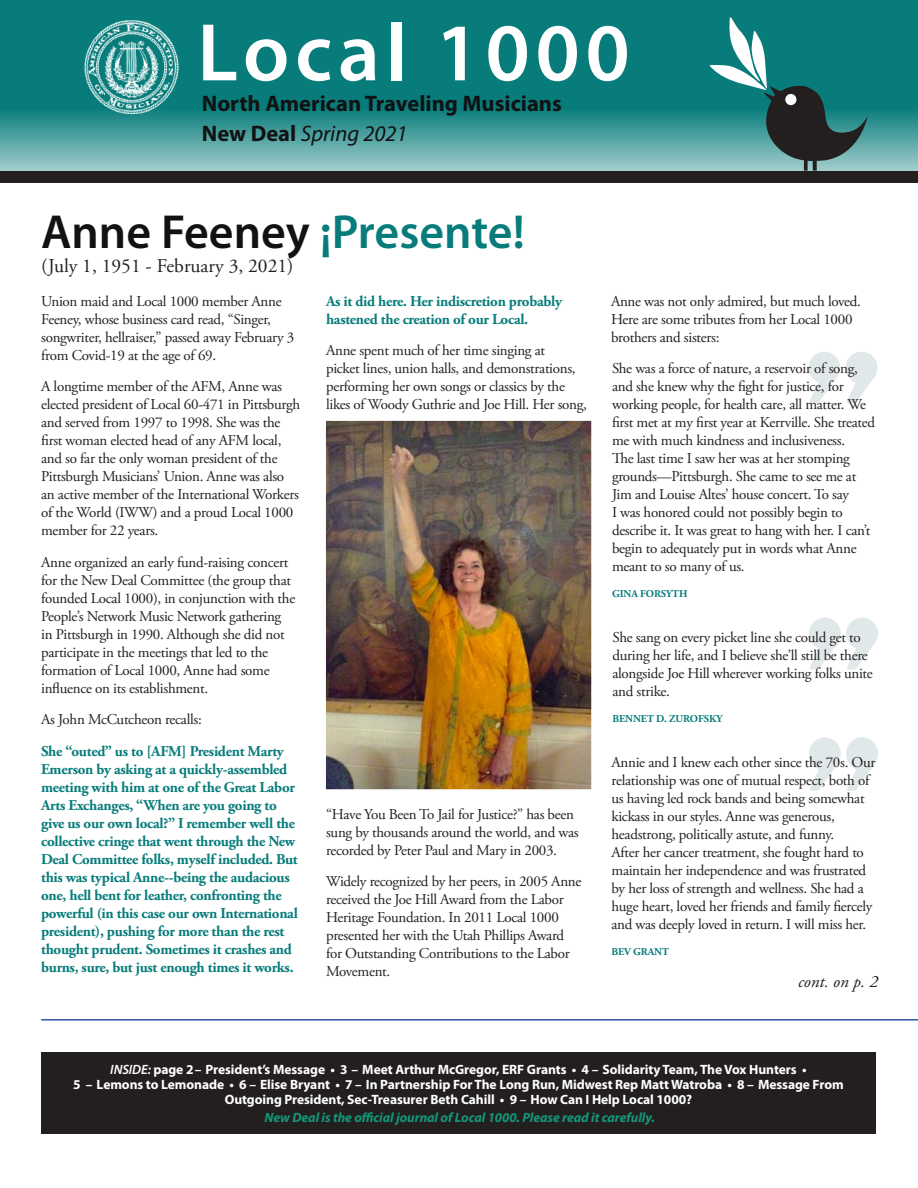
<style>
.page{position:relative;width:918px;height:1188px;background:#fff}
.page>*{position:absolute;margin:0;border:0;box-sizing:border-box;transform-origin:0 0}
.t1{font:600 82.5px "Myriad Pro";letter-spacing:.07em;color:#fff}
.t2{font:600 48px "Myriad Pro";color:#111213}
.t3{font:700 22.5px/30px "Myriad Pro";color:#111213}
.t4{font:19.5px "Adobe Garamond Pro";color:#241f1f}
.t5{font:italic 17.25px "Adobe Garamond Pro";color:#241f1f}
.t6{font:15px/18px "Adobe Garamond Pro";letter-spacing:-.02em;color:#241f1f}
.t7{font:700 15px/18px "Adobe Garamond Pro";letter-spacing:-.02em;color:#077c7a}
.t8{font:700 13.5px/15px "Myriad Pro";letter-spacing:-.005em;color:#fff;text-align:center}
.t9{font:italic 700 13.5px "Myriad Pro";letter-spacing:-.005em;color:#129779}
.t10{font:700 10.5px "Adobe Garamond Pro";letter-spacing:-.005em;color:#077c7a}
.s1{font-weight:400;font-style:italic}
.s2{color:#077c7a}
.s3{font-weight:600;font-style:italic}
</style>
<div class="page">
<svg style="left:0;top:0;width:918px;height:171px;background:#258c8a"></svg>
<hr style="left:41px;top:1019px;width:877px;height:2px;background:#2b55a8">
<div style="left:41px;top:1052px;width:835px;height:82px;background:#241f1f"></div>
<svg style="left:809px;top:617px;width:69px;height:52px"></svg>
<svg style="left:708px;top:17px;width:160px;height:154px;background:#337f7e"></svg>
<img style="left:79px;top:19px;width:104px;height:103px">
<div style="left:0;top:171px;width:918px;height:11px;background:#241f1f"></div>
<img style="left:327px;top:422px;width:263px;height:366px">
<div style="left:325px;top:420px;width:267px;height:370px;border:1px solid #fff"></div>
<svg style="left:808px;top:352px;width:70px;height:52px"></svg>
<svg style="left:809px;top:737px;width:69px;height:54px"></svg>
<h1 class="t1" style="left:197px;top:0;width:434px">Local 1000</h1>
<h3 class="t3" style="left:202px;top:88px;width:361px">North American Traveling Musicians<br>New Deal <span class="s1">Spring 2021</span></h3>
<h2 class="t2" style="left:41px;top:202px;width:485px">Anne Feeney <span class="s2">¡Presente!</span></h2>
<p class="t6" style="left:41px;top:293px;width:255px">Union maid and Local 1000 member Anne Feeney, whose business card read, “Singer, songwriter, hellraiser,” passed away February 3 from Covid-19 at the age of 69.</p>
<p class="t6" style="left:41px;top:378px;width:261px">A longtime member of the AFM, Anne was elected president of Local 60-471 in Pittsburgh and served from 1997 to 1998. She was the first woman elected head of any AFM local, and so far the only woman president of the Pittsburgh Musicians’ Union. Anne was also an active member of the International Workers of the World (IWW) and a proud Local 1000 member for 22 years.</p>
<p class="t6" style="left:41px;top:554px;width:256px">Anne organized an early fund-raising concert for the New Deal Committee (the group that founded Local 1000), in conjunction with the People’s Network Music Network gathering in Pittsburgh in 1990. Although she did not participate in the meetings that led to the formation of Local 1000, Anne had some influence on its establishment.</p>
<p class="t6" style="left:41px;top:711px;width:162px">As John McCutcheon recalls:</p>
<p class="t7" style="left:41px;top:742px;width:258px">She “outed” us to [AFM] President Marty Emerson by asking at a quickly-assembled meeting with him at one of the Great Labor Arts Exchanges, “When are you going to give us our own local?” I remember well the collective cringe that went through the New Deal Committee folks, myself included. But this was typical Anne--being the audacious one, hell bent for leather, confronting the powerful (in this case our own International president), pushing for more than the rest thought prudent. Sometimes it crashes and burns, sure, but just enough times it works.</p>
<h3 class="t4" style="left:41px;top:254px;width:254px">(July 1, 1951 - February 3, 2021)</h3>
<p class="t7" style="left:326px;top:292px;width:237px">As it did here. Her indiscretion probably hastened the creation of our Local.</p>
<p class="t6" style="left:326px;top:342px;width:262px">Anne spent much of her time singing at<br>picket lines, union halls, and demonstrations, performing her own songs or classics by the likes of Woody Guthrie and Joe Hill. Her song,</p>
<p class="t6" style="left:326px;top:805px;width:254px">“Have You Been To Jail for Justice?” has been sung by thousands around the world, and was recorded by Peter Paul and Mary in 2003.</p>
<p class="t6" style="left:326px;top:873px;width:257px">Widely recognized by her peers, in 2005 Anne received the Joe Hill Award from the Labor Heritage Foundation. In 2011 Local 1000 presented her with the Utah Phillips Award for Outstanding Contributions to the Labor Movement.</p>
<p class="t6" style="left:611px;top:293px;width:251px">Anne was not only admired, but much loved.<br>Here are some tributes from her Local 1000 brothers and sisters:</p>
<p class="t6" style="left:612px;top:360px;width:265px">She was a force of nature, a reservoir of song, and she knew why the fight for justice, for working people, for health care, all matter. We first met at my first year at Kerrville. She treated me with much kindness and inclusiveness.<br>The last time I saw her was at her stomping grounds—Pittsburgh. She came to see me at Jim and Louise Altes’ house concert. To say<br>I was honored could not possibly begin to describe it. It was great to hang with her. I can’t begin to adequately put in words what Anne meant to so many of us.</p>
<p class="t10" style="left:612px;top:588px;width:77px">GINA FORSYTH</p>
<p class="t6" style="left:612px;top:629px;width:262px">She sang on every picket line she could get to during her life, and I believe she’ll still be there alongside Joe Hill wherever working folks unite and strike.</p>
<p class="t10" style="left:613px;top:713px;width:111px">BENNET D. ZUROFSKY</p>
<p class="t6" style="left:612px;top:754px;width:265px">Annie and I knew each other since the 70s. Our relationship was one of mutual respect, both of us having led rock bands and being somewhat kickass in our styles. Anne was generous, headstrong, politically astute, and funny.<br>After her cancer treatment, she fought hard to maintain her independence and was frustrated by her loss of strength and wellness. She had a huge heart, loved her friends and family fiercely and was deeply loved in return. I will miss her.</p>
<p class="t10" style="left:612px;top:946px;width:59px">BEV GRANT</p>
<p class="t5" style="left:798px;top:971px;width:81px">cont. on p. 2</p>
<p class="t8" style="left:73px;top:1061px;width:772px"><span class="s3">INSIDE:</span> page 2– President’s Message • 3 – Meet Arthur McGregor, ERF Grants • 4 – Solidarity Team, The Vox Hunters •<br>5 – Lemons to Lemonade • 6 – Elise Bryant • 7 – In Partnership For The Long Run, Midwest Rep Matt Watroba • 8 – Message From<br>Outgoing President, Sec-Treasurer Beth Cahill • 9 – How Can I Help Local 1000?</p>
<p class="t9" style="left:265px;top:1109px;width:392px">New Deal is the official journal of Local 1000. Please read it carefully.</p>
</div>
